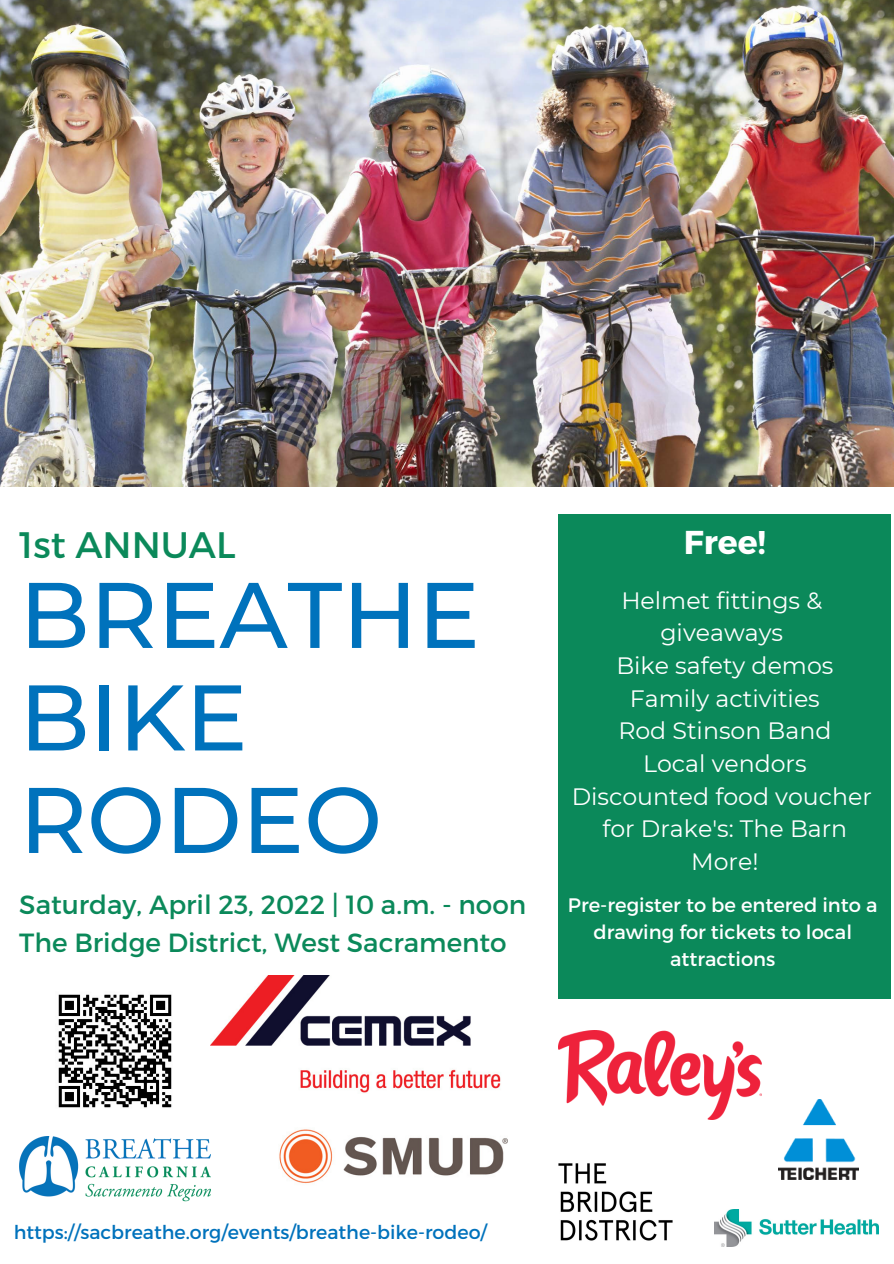
<style>
.page{position:relative;width:894px;height:1264px;background:#fff}
.page>*{position:absolute;margin:0;border:0;box-sizing:border-box;transform-origin:0 0}
.t1{font:500 92.85px/102.4px "Montserrat";color:#0072bc}
.t2{font:36.75px "Montserrat";color:#0b895a}
.t3{font:700 33px "Montserrat";color:#fff}
.t4{font:26.25px "Montserrat";color:#0b895a}
.t5{font:23.7px "Montserrat";color:#fff}
.t6{font:19.5px/27px "Montserrat";color:#fff;text-align:center}
.t7{font:19.05px "Montserrat";color:#0072bc}
</style>
<div class="page">
<div style="left:558px;top:514px;width:332px;height:485px;background:#0b895a"></div>
<img style="left:0;top:0;width:893px;height:486px">
<img style="left:19px;top:1136px;width:191px;height:66px">
<img style="left:558px;top:1163px;width:114px;height:78px">
<img style="left:58px;top:994px;width:114px;height:114px">
<img style="left:778px;top:1099px;width:80px;height:80px">
<img style="left:558px;top:1030px;width:203px;height:89px">
<img style="left:211px;top:975px;width:290px;height:118px">
<img style="left:279px;top:1129px;width:229px;height:55px">
<img style="left:714px;top:1209px;width:164px;height:37px">
<p class="t2" style="left:19px;top:521px;width:218px">1st ANNUAL</p>
<p class="t1" style="left:19px;top:563px;width:462px">BREATHE<br>BIKE<br>RODEO</p>
<p class="t4" style="left:19px;top:887px;width:508px">Saturday, April 23, 2022 | 10 a.m. - noon</p>
<p class="t4" style="left:19px;top:925px;width:488px">The Bridge District, West Sacramento</p>
<p class="t3" style="left:683px;top:520px;width:84px">Free!</p>
<p class="t5" style="left:621px;top:586px;width:202px">Helmet fittings &amp;</p>
<p class="t5" style="left:660px;top:618px;width:124px">giveaways</p>
<p class="t5" style="left:616px;top:651px;width:218px">Bike safety demos</p>
<p class="t5" style="left:629px;top:684px;width:191px">Family activities</p>
<p class="t5" style="left:618px;top:716px;width:214px">Rod Stinson Band</p>
<p class="t5" style="left:643px;top:749px;width:165px">Local vendors</p>
<p class="t5" style="left:571px;top:781px;width:301px">Discounted food voucher</p>
<p class="t5" style="left:602px;top:814px;width:246px">for Drake's: The Barn</p>
<p class="t5" style="left:691px;top:847px;width:69px">More!</p>
<p class="t6" style="left:568px;top:890px;width:311px">Pre-register to be entered into a drawing for tickets to local attractions</p>
<p class="t7" style="left:14px;top:1219px;width:474px">https://sacbreathe.org/events/breathe-bike-rodeo/</p>
</div>
